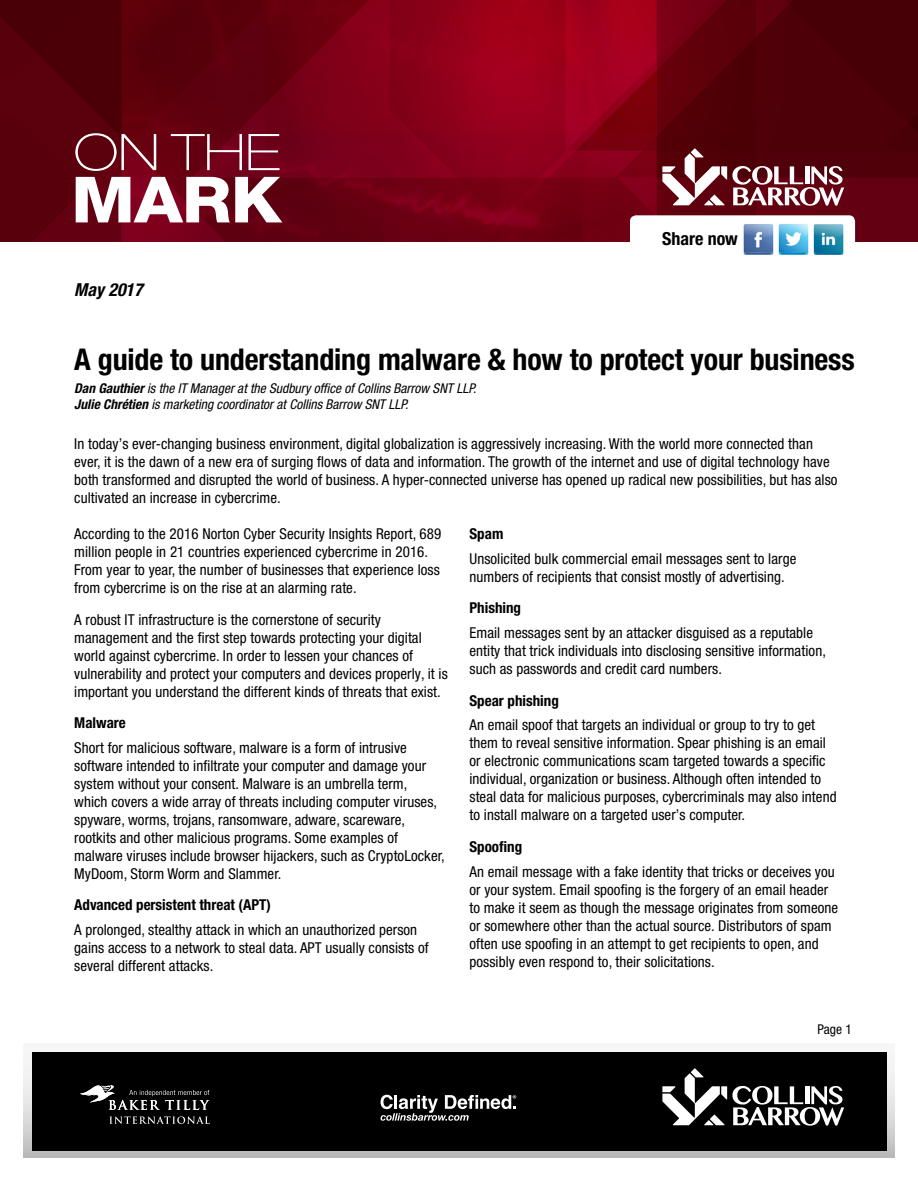
<style>
.page{position:relative;width:918px;height:1188px;background:#fff}
.page>*{position:absolute;margin:0;border:0;box-sizing:border-box;transform-origin:0 0}
.t1{font:800 63.75px "Helvetica Neue LT Pro";color:#fff;scale:1.08 1}
.t2{font:100 expanded 50.55px "Helvetica Neue LT Pro";color:#fff;scale:1.08 1}
.t3{font:700 condensed 30px "Helvetica Neue LT Pro";letter-spacing:-.005em;color:#000}
.t4{font:700 condensed 18px "Helvetica Neue LT Std";color:#000}
.t5{font:italic 700 condensed 18px "Helvetica Neue LT Pro";color:#000}
.t6{font:condensed 15px/18px "Helvetica Neue LT Pro";letter-spacing:.005em;color:#000}
.t7{font:700 condensed 15px "Helvetica Neue LT Pro";color:#000}
.t8{font:italic condensed 13.5px/16.2px "Helvetica Neue LT Pro";color:#000}
.t9{font:condensed 13.5px "Helvetica Neue LT Pro";color:#000}
.s1{font-weight:700}
</style>
<div class="page">
<img style="left:0;top:0;width:918px;height:241px">
<div style="left:630px;top:215px;width:225px;height:43px;background:#fff;border-radius:6px"></div>
<img style="left:743px;top:224px;width:31px;height:31px">
<img style="left:778px;top:224px;width:31px;height:31px">
<svg style="left:662px;top:148px;width:182px;height:58px"></svg>
<img style="left:813px;top:224px;width:31px;height:31px">
<div style="left:23px;top:1043px;width:872px;height:114px;background:linear-gradient(to bottom,#fff,#c3c3c4)"></div>
<div style="left:32px;top:1052px;width:854px;height:99px;background:#000"></div>
<svg style="left:662px;top:1068px;width:182px;height:58px"></svg>
<svg style="left:109px;top:1116px;width:101px;height:8px"></svg>
<svg style="left:80px;top:1085px;width:129px;height:25px"></svg>
<svg style="left:381px;top:1095px;width:135px;height:26px"></svg>
<h2 class="t2" style="left:74px;top:121px;width:193px">ON THE</h2>
<h1 class="t1" style="left:71px;top:162px;width:196px">MARK</h1>
<p class="t5" style="left:74px;top:279px;width:70px">May 2017</p>
<p class="t4" style="left:662px;top:227px;width:77px">Share now</p>
<h3 class="t3" style="left:74px;top:341px;width:782px">A guide to understanding malware &amp; how to protect your business</h3>
<p class="t8" style="left:74px;top:380px;width:404px"><span class="s1">Dan Gauthier</span> is the IT Manager at the Sudbury office of Collins Barrow SNT LLP.<br><span class="s1">Julie Chrétien</span> is marketing coordinator at Collins Barrow SNT LLP.</p>
<p class="t6" style="left:74px;top:435px;width:765px">In today’s ever-changing business environment, digital globalization is aggressively increasing. With the world more connected than ever, it is the dawn of a new era of surging flows of data and information. The growth of the internet and use of digital technology have both transformed and disrupted the world of business. A hyper-connected universe has opened up radical new possibilities, but has also cultivated an increase in cybercrime.</p>
<p class="t6" style="left:74px;top:525px;width:369px">According to the 2016 Norton Cyber Security Insights Report, 689 million people in 21 countries experienced cybercrime in 2016.<br>From year to year, the number of businesses that experience loss from cybercrime is on the rise at an alarming rate.</p>
<p class="t6" style="left:74px;top:610px;width:375px">A robust IT infrastructure is the cornerstone of security management and the first step towards protecting your digital world against cybercrime. In order to lessen your chances of vulnerability and protect your computers and devices properly, it is important you understand the different kinds of threats that exist.</p>
<p class="t7" style="left:74px;top:714px;width:53px">Malware</p>
<p class="t6" style="left:74px;top:738px;width:372px">Short for malicious software, malware is a form of intrusive software intended to infiltrate your computer and damage your system without your consent. Malware is an umbrella term,<br>which covers a wide array of threats including computer viruses, spyware, worms, trojans, ransomware, adware, scareware, rootkits and other malicious programs. Some examples of malware viruses include browser hijackers, such as CryptoLocker, MyDoom, Storm Worm and Slammer.</p>
<p class="t7" style="left:74px;top:896px;width:198px">Advanced persistent threat (APT)</p>
<p class="t6" style="left:74px;top:921px;width:356px">A prolonged, stealthy attack in which an unauthorized person gains access to a network to steal data. APT usually consists of several different attacks.</p>
<p class="t7" style="left:470px;top:525px;width:35px">Spam</p>
<p class="t6" style="left:470px;top:549px;width:328px">Unsolicited bulk commercial email messages sent to large numbers of recipients that consist mostly of advertising.</p>
<p class="t7" style="left:470px;top:599px;width:53px">Phishing</p>
<p class="t6" style="left:470px;top:624px;width:358px">Email messages sent by an attacker disguised as a reputable entity that trick individuals into disclosing sensitive information, such as passwords and credit card numbers.</p>
<p class="t7" style="left:470px;top:691px;width:91px">Spear phishing</p>
<p class="t6" style="left:470px;top:716px;width:369px">An email spoof that targets an individual or group to try to get them to reveal sensitive information. Spear phishing is an email or electronic communications scam targeted towards a specific individual, organization or business. Although often intended to steal data for malicious purposes, cybercriminals may also intend to install malware on a targeted user’s computer.</p>
<p class="t7" style="left:470px;top:838px;width:54px">Spoofing</p>
<p class="t6" style="left:470px;top:862px;width:370px">An email message with a fake identity that tricks or deceives you or your system. Email spoofing is the forgery of an email header to make it seem as though the message originates from someone or somewhere other than the actual source. Distributors of spam often use spoofing in an attempt to get recipients to open, and possibly even respond to, their solicitations.</p>
<p class="t9" style="left:818px;top:1021px;width:36px">Page 1</p>
</div>
